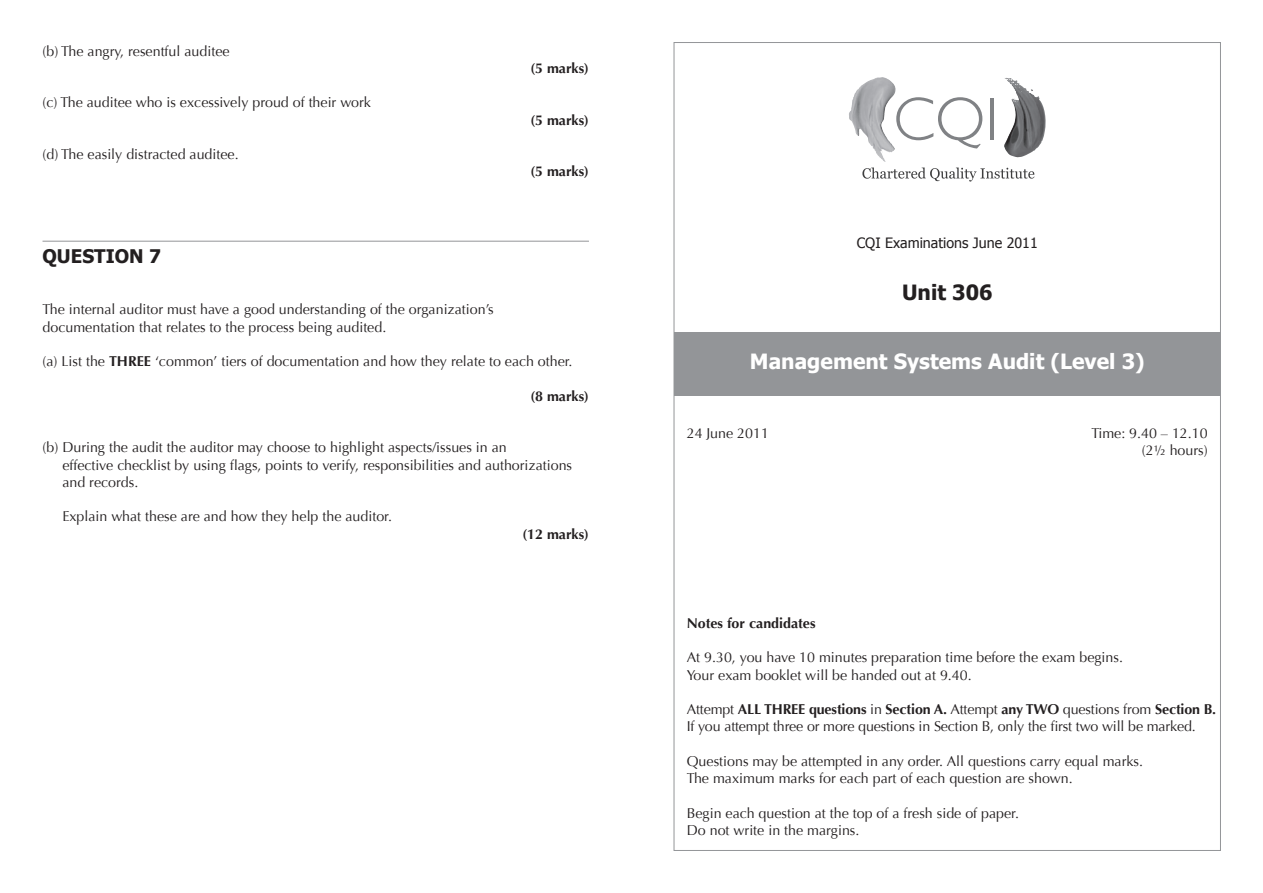
<style>
.page{position:relative;width:1263px;height:893px;background:#fff}
.page>*{position:absolute;margin:0;border:0;box-sizing:border-box;transform-origin:0 0}
.t1{font:700 21px "Tahoma";color:#fff}
.t2{font:700 21px "Tahoma";color:#231f20}
.t3{font:700 18.75px "Tahoma";color:#231f20}
.t4{font:14.25px/17.2px "Optima";color:#231f20}
.t5{font:700 14.25px "Optima";color:#231f20}
.t6{font:14.25px "Tahoma";color:#231f20}
.s1{font-weight:700}
</style>
<div class="page">
<div style="left:674px;top:332px;width:546px;height:64px;background:#939598"></div>
<img style="left:849px;top:77px;width:46px;height:85px">
<svg style="left:896px;top:97px;width:86px;height:52px"></svg>
<hr style="left:990px;top:98px;width:3px;height:42px;background:#808285">
<svg style="left:862px;top:167px;width:172px;height:15px"></svg>
<hr style="left:43px;top:241px;width:546px;height:1px;background:#939598">
<p class="t4" style="left:43px;top:42px;width:189px">(b) The angry, resentful auditee</p>
<p class="t4" style="left:43px;top:94px;width:330px">(c) The auditee who is excessively proud of their work</p>
<p class="t4" style="left:43px;top:146px;width:198px">(d) The easily distracted auditee.</p>
<p class="t5" style="left:530px;top:60px;width:60px">(5 marks)</p>
<p class="t5" style="left:530px;top:112px;width:60px">(5 marks)</p>
<p class="t5" style="left:530px;top:163px;width:60px">(5 marks)</p>
<p class="t3" style="left:43px;top:244px;width:120px">QUESTION 7</p>
<p class="t4" style="left:43px;top:301px;width:453px">The internal auditor must have a good understanding of the organization’s documentation that relates to the process being audited.</p>
<p class="t4" style="left:43px;top:353px;width:531px">(a) List the <span class="s1">THREE</span> ‘common’ tiers of documentation and how they relate to each other.</p>
<p class="t5" style="left:530px;top:388px;width:60px">(8 marks)</p>
<p class="t4" style="left:62px;top:439px;width:511px;text-indent:-20px">(b) During the audit the auditor may choose to highlight aspects/issues in an<br>effective checklist by using flags, points to verify, responsibilities and authorizations and records.</p>
<p class="t4" style="left:62px;top:508px;width:331px">Explain what these are and how they help the auditor.</p>
<p class="t5" style="left:522px;top:526px;width:68px">(12 marks)</p>
<p class="t6" style="left:857px;top:234px;width:183px">CQI Examinations June 2011</p>
<p class="t2" style="left:902px;top:279px;width:92px">Unit 306</p>
<p class="t1" style="left:750px;top:348px;width:396px">Management Systems Audit (Level 3)</p>
<p class="t4" style="left:687px;top:425px;width:84px">24 June 2011</p>
<p class="t4" style="left:1091px;top:425px;width:118px">Time: 9.40 – 12.10</p>
<p class="t4" style="left:1142px;top:442px;width:67px">(2½ hours)</p>
<p class="t5" style="left:687px;top:615px;width:130px">Notes for candidates</p>
<p class="t4" style="left:687px;top:649px;width:438px">At 9.30, you have 10 minutes preparation time before the exam begins.</p>
<p class="t4" style="left:687px;top:666px;width:286px">Your exam booklet will be handed out at 9.40.</p>
<p class="t4" style="left:687px;top:701px;width:531px">Attempt <span class="s1">ALL THREE questions</span> in <span class="s1">Section A.</span> Attempt <span class="s1">any TWO</span> questions from <span class="s1">Section B.<br></span>If you attempt three or more questions in Section B, only the first two will be marked.</p>
<p class="t4" style="left:687px;top:753px;width:458px">Questions may be attempted in any order. All questions carry equal marks.</p>
<p class="t4" style="left:687px;top:770px;width:387px">The maximum marks for each part of each question are shown.</p>
<p class="t4" style="left:687px;top:804px;width:334px">Begin each question at the top of a fresh side of paper.</p>
<p class="t4" style="left:687px;top:822px;width:174px">Do not write in the margins.</p>
</div>
